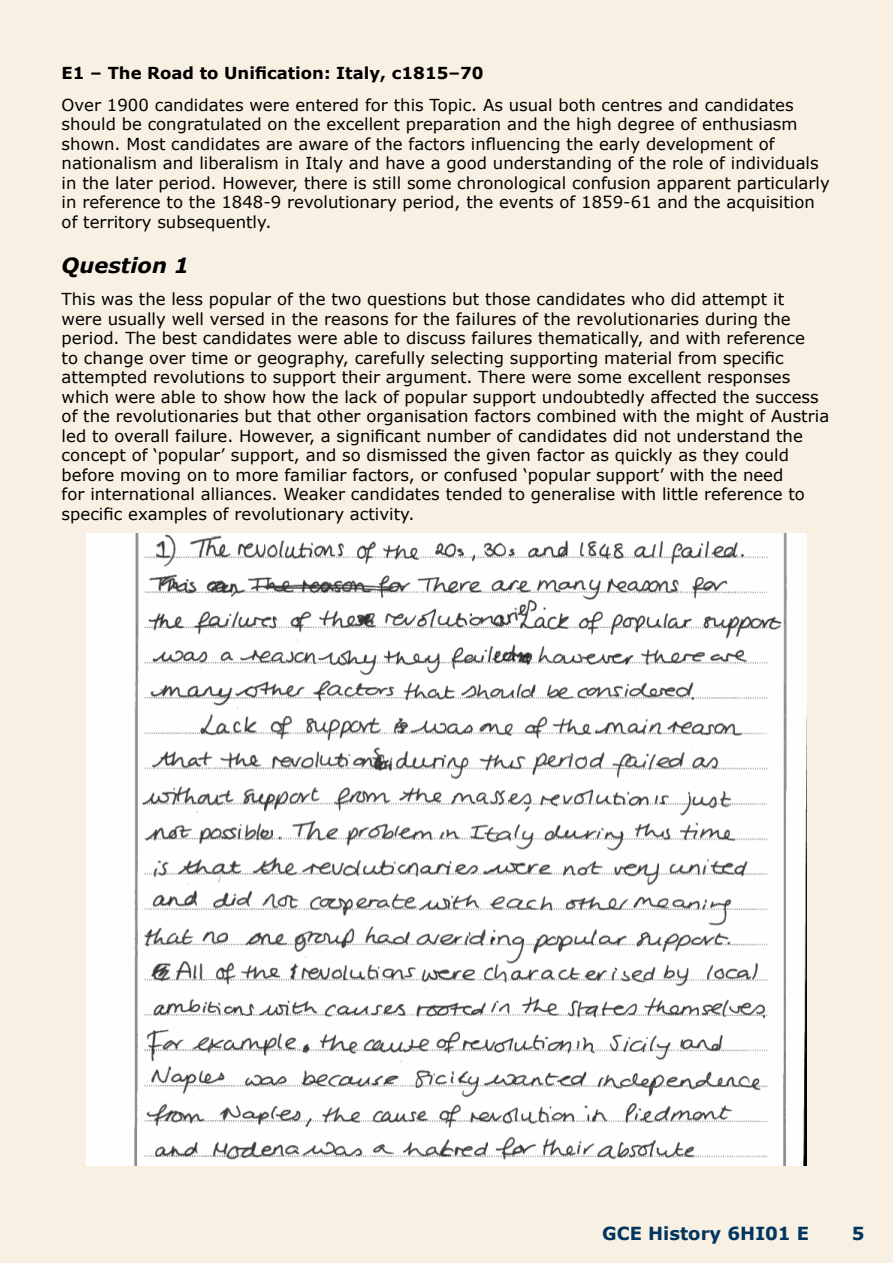
<style>
.page{position:relative;width:893px;height:1263px;background:#f8f0e2}
.page>*{position:absolute;margin:0;border:0;box-sizing:border-box;transform-origin:0 0}
.t1{font:italic 700 21px "Verdana";color:#000}
.t2{font:700 18px "Verdana";color:#00355f}
.t3{font:16.5px/19.5px "Verdana";color:#000}
.t4{font:700 16.5px "Verdana";color:#000}
</style>
<div class="page">
<img style="left:86px;top:534px;width:720px;height:631px">
<p class="t4" style="left:62px;top:62px;width:423px">E1 – The Road to Unification: Italy, c1815–70</p>
<p class="t3" style="left:62px;top:94px;width:770px">Over 1900 candidates were entered for this Topic. As usual both centres and candidates should be congratulated on the excellent preparation and the high degree of enthusiasm shown. Most candidates are aware of the factors influencing the early development of nationalism and liberalism in Italy and have a good understanding of the role of individuals in the later period. However, there is still some chronological confusion apparent particularly in reference to the 1848-9 revolutionary period, the events of 1859-61 and the acquisition of territory subsequently.</p>
<p class="t1" style="left:62px;top:252px;width:129px">Question 1</p>
<p class="t3" style="left:62px;top:289px;width:769px">This was the less popular of the two questions but those candidates who did attempt it<br>were usually well versed in the reasons for the failures of the revolutionaries during the period. The best candidates were able to discuss failures thematically, and with reference<br>to change over time or geography, carefully selecting supporting material from specific attempted revolutions to support their argument. There were some excellent responses which were able to show how the lack of popular support undoubtedly affected the success of the revolutionaries but that other organisation factors combined with the might of Austria led to overall failure. However, a significant number of candidates did not understand the concept of ‘popular’ support, and so dismissed the given factor as quickly as they could before moving on to more familiar factors, or confused ‘popular support’ with the need<br>for international alliances. Weaker candidates tended to generalise with little reference to specific examples of revolutionary activity.</p>
<p class="t2" style="left:602px;top:1222px;width:209px">GCE History 6HI01 E</p>
<p class="t2" style="left:852px;top:1222px;width:14px">5</p>
</div>
